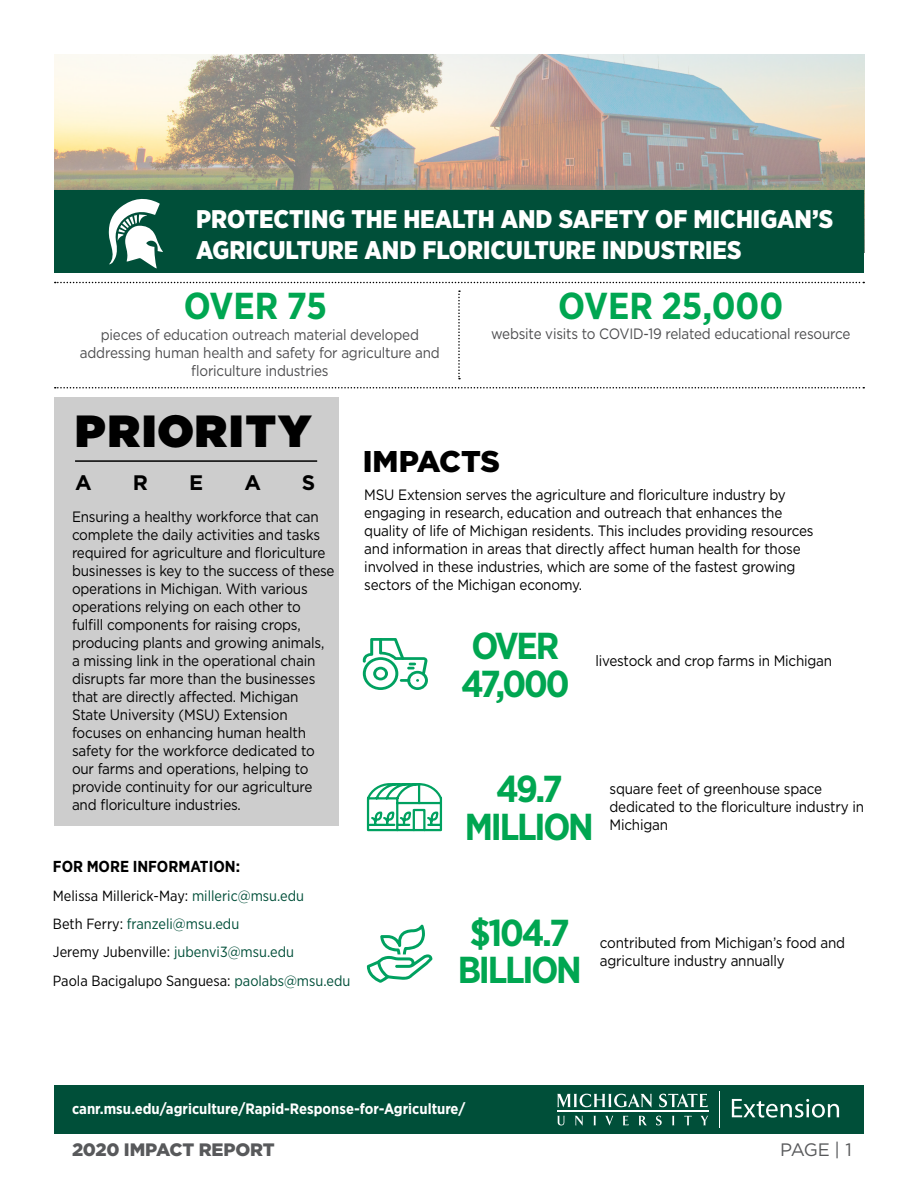
<style>
.page{position:relative;width:918px;height:1188px;background:#fff}
.page>*{position:absolute;margin:0;border:0;box-sizing:border-box;transform-origin:0 0}
.t1{font:900 45px "Gotham";letter-spacing:.05em;color:#000}
.t2{font:700 37.5px "Gotham Narrow";letter-spacing:-.06em;color:#00a651}
.t3{font:700 37.5px "Gotham Narrow";color:#00a651}
.t4{font:900 30px "Gotham";letter-spacing:-.01em;color:#000}
.t5{font:900 25.5px/30.6px "Gotham Narrow";color:#fff}
.t6{font:700 21px "Gotham";color:#000}
.t7{font:900 18px "Gotham";letter-spacing:-.015em;color:#58595b}
.t8{font:18px "Gotham";color:#58595b}
.t9{font:700 15.9px "Gotham Narrow";color:#000}
.Bullets{font:15px/18px "Gotham";letter-spacing:-.015em;color:#000;scale:.9 1}
.paragraph{font:15px/18px "Gotham";letter-spacing:-.015em;color:#000;scale:.9 1}
.t10{font:15px/18px "Gotham";letter-spacing:-.015em;color:#4d4d4f;text-align:center;scale:.9 1}
.Bottom_Link{font:700 15px "Gotham Narrow";color:#fff}
.t11{font:14.7px "Gotham Narrow";color:#000}
.t12{font:14.7px "Gotham Narrow";color:#004f39}
.s1{color:#004f39}
.s2{color:#000}
</style>
<div class="page">
<svg style="left:55px;top:282px;width:809px;height:1px"></svg>
<svg style="left:55px;top:387px;width:809px;height:1px"></svg>
<svg style="left:458px;top:290px;width:2px;height:89px"></svg>
<img style="left:55px;top:54px;width:809px;height:136px">
<div style="left:54px;top:190px;width:810px;height:83px;background:#004f39"></div>
<div style="left:54px;top:1085px;width:810px;height:49px;background:#004f39"></div>
<div style="left:54px;top:397px;width:284px;height:428px;background:#cdcdcd"></div>
<hr style="left:75px;top:460px;width:242px;height:2px;background:#000">
<svg style="left:108px;top:198px;width:55px;height:70px"></svg>
<svg style="left:557px;top:1116px;width:8px;height:9px"></svg>
<svg style="left:575px;top:1116px;width:8px;height:10px"></svg>
<svg style="left:594px;top:1116px;width:2px;height:9px"></svg>
<svg style="left:605px;top:1116px;width:8px;height:10px"></svg>
<svg style="left:623px;top:1116px;width:6px;height:9px"></svg>
<svg style="left:639px;top:1116px;width:8px;height:9px"></svg>
<svg style="left:656px;top:1116px;width:6px;height:9px"></svg>
<svg style="left:672px;top:1116px;width:2px;height:9px"></svg>
<svg style="left:684px;top:1116px;width:8px;height:9px"></svg>
<svg style="left:700px;top:1116px;width:8px;height:9px"></svg>
<svg style="left:557px;top:1093px;width:95px;height:15px"></svg>
<svg style="left:659px;top:1093px;width:49px;height:14px"></svg>
<hr style="left:557px;top:1111px;width:151px;height:1px;background:#fff">
<svg style="left:732px;top:1099px;width:107px;height:19px"></svg>
<hr style="left:720px;top:1091px;width:1px;height:37px;background:#fff">
<svg style="left:363px;top:638px;width:65px;height:52px"></svg>
<svg style="left:367px;top:925px;width:65px;height:58px"></svg>
<svg style="left:366px;top:783px;width:77px;height:49px"></svg>
<p class="t5" style="left:196px;top:204px;width:639px">PROTECTING THE HEALTH AND SAFETY OF MICHIGAN’S<br>AGRICULTURE AND FLORICULTURE INDUSTRIES</p>
<p class="t2" style="left:184px;top:282px;width:145px">OVER 75</p>
<p class="t10" style="left:80px;top:326px;width:402px">pieces of education outreach material developed addressing human health and safety for agriculture and floriculture industries</p>
<p class="t3" style="left:558px;top:282px;width:226px">OVER 25,000</p>
<p class="t10" style="left:491px;top:325px;width:401px">website visits to COVID-19 related educational resource</p>
<p class="t1" style="left:75px;top:399px;width:238px">PRIORITY</p>
<p class="t6" style="left:75px;top:469px;width:18px">A</p>
<p class="t6" style="left:133px;top:469px;width:17px">R</p>
<p class="t6" style="left:189px;top:469px;width:16px">E</p>
<p class="t6" style="left:244px;top:469px;width:18px">A</p>
<p class="t6" style="left:302px;top:469px;width:15px">S</p>
<p class="Bullets" style="left:72px;top:507px;width:293px">Ensuring a healthy workforce that can complete the daily activities and tasks required for agriculture and floriculture businesses is key to the success of these operations in Michigan. With various operations relying on each other to fulfill components for raising crops, producing plants and growing animals, a missing link in the operational chain disrupts far more than the businesses that are directly affected. Michigan State University (MSU) Extension focuses on enhancing human health safety for the workforce dedicated to our farms and operations, helping to provide continuity for our agriculture and floriculture industries.</p>
<p class="t9" style="left:53px;top:857px;width:189px">FOR MORE INFORMATION:</p>
<p class="t11" style="left:53px;top:886px;width:253px">Melissa Millerick-May: <span class="s1">milleric@msu.edu</span></p>
<p class="t12" style="left:53px;top:915px;width:188px"><span class="s2">Beth Ferry:</span> franzeli@msu.edu</p>
<p class="t11" style="left:53px;top:943px;width:243px">Jeremy Jubenville: <span class="s1">jubenvi3@msu.edu</span></p>
<p class="t11" style="left:53px;top:972px;width:299px">Paola Bacigalupo Sanguesa: <span class="s1">paolabs@msu.edu</span></p>
<h1 class="t4" style="left:363px;top:441px;width:139px">IMPACTS</h1>
<p class="paragraph" style="left:364px;top:486px;width:501px">MSU Extension serves the agriculture and floriculture industry by engaging in research, education and outreach that enhances the quality of life of Michigan residents. This includes providing resources and information in areas that directly affect human health for those involved in these industries, which are some of the fastest growing sectors of the Michigan economy.</p>
<p class="t2" style="left:471px;top:622px;width:89px">OVER</p>
<p class="t2" style="left:461px;top:659px;width:110px">47,000</p>
<p class="paragraph" style="left:595px;top:651px;width:265px">livestock and crop farms in Michigan</p>
<p class="t2" style="left:496px;top:765px;width:68px">49.7</p>
<p class="t2" style="left:465px;top:803px;width:131px">MILLION</p>
<p class="paragraph" style="left:610px;top:780px;width:284px">square feet of greenhouse space dedicated to the floriculture industry in<br>Michigan</p>
<p class="t2" style="left:470px;top:908px;width:101px">$104.7</p>
<p class="t2" style="left:458px;top:946px;width:126px">BILLION</p>
<p class="paragraph" style="left:600px;top:933px;width:274px">contributed from Michigan’s food and agriculture industry annually</p>
<p class="Bottom_Link" style="left:72px;top:1099px;width:395px">canr.msu.edu/agriculture/Rapid-Response-for-Agriculture/</p>
<p class="t7" style="left:72px;top:1137px;width:204px">2020 IMPACT REPORT</p>
<p class="t8" style="left:780px;top:1138px;width:73px">PAGE | 1</p>
</div>
